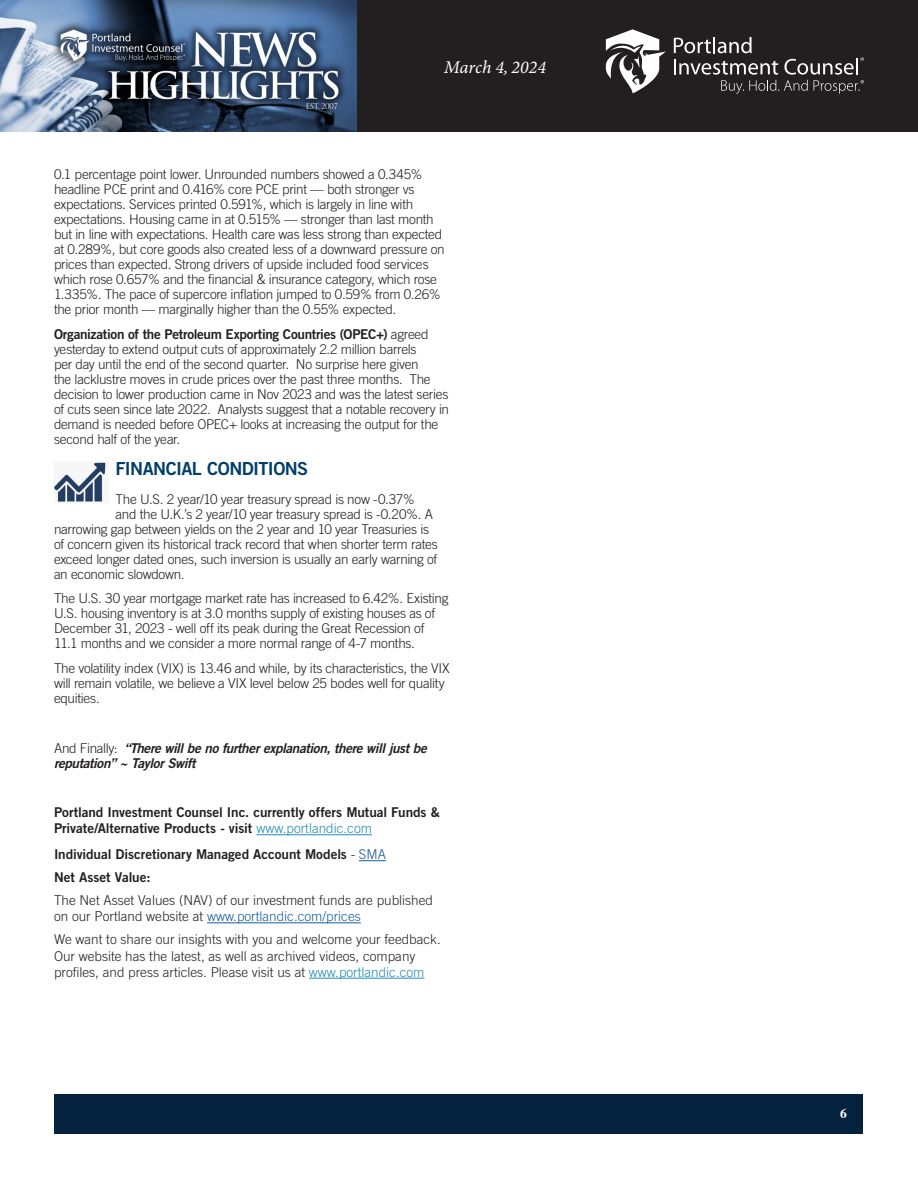
<style>
.page{position:relative;width:918px;height:1188px;background:#fff}
.page>*{position:absolute;margin:0;border:0;box-sizing:border-box;transform-origin:0 0}
.Article_-_Body{font:18px "Trade Gothic Bold Two";letter-spacing:-.03em;color:#003e69}
.t1{font:italic 18px "Minion Variable Concept";color:#fff}
.Article_-_Body-2{font:300 13.5px/15px "Trade Gothic";letter-spacing:-.02em;color:#231f20}
.Article_-_Body-3{font:300 13.5px/16.2px "Trade Gothic";color:#231f20}
.Article_-_Body-4{font:13.5px/16.2px "Trade Gothic Bold Two";letter-spacing:-.005em;color:#231f20}
.Article_-_Body-5{font:italic 13.5px/15px "Trade Gothic Bold Two";letter-spacing:-.03em;color:#231f20}
.t2{font:700 13.5px "Times";color:#fff}
.s1{font-family:"Trade Gothic Bold Two";font-weight:400}
.s2{font-family:"Trade Gothic";font-weight:300;font-style:normal}
.s3{font-family:"Trade Gothic";font-weight:300;color:#218cb6}
.s4{font-family:"Trade Gothic";font-weight:300}
.s5{font-family:"Trade Gothic";font-weight:300;color:#175d9e}
.s6{color:#175d9e}
.s7{color:#218cb6}
</style>
<div class="page">
<div style="left:356px;top:0;width:562px;height:132px;background:#231f20"></div>
<img style="left:0;top:0;width:356px;height:132px">
<svg style="left:674px;top:37px;width:190px;height:57px"></svg>
<svg style="left:606px;top:29px;width:60px;height:64px"></svg>
<div style="left:55px;top:1094px;width:808px;height:39px;background:#04213e"></div>
<hr style="left:257px;top:834px;width:115px;height:1px;background:#218cb6">
<svg style="left:359px;top:860px;width:27px;height:1px"></svg>
<hr style="left:207px;top:922px;width:154px;height:1px;background:#175d9e">
<hr style="left:309px;top:978px;width:116px;height:1px;background:#218cb6">
<img style="left:54px;top:462px;width:52px;height:40px">
<h1 class="t1" style="left:444px;top:55px;width:103px">March 4, 2024</h1>
<p class="Article_-_Body-2" style="left:54px;top:167px;width:392px">0.1 percentage point lower. Unrounded numbers showed a 0.345% headline PCE print and 0.416% core PCE print — both stronger vs expectations. Services printed 0.591%, which is largely in line with expectations. Housing came in at 0.515% — stronger than last month but in line with expectations. Health care was less strong than expected at 0.289%, but core goods also created less of a downward pressure on prices than expected. Strong drivers of upside included food services which rose 0.657% and the financial &amp; insurance category, which rose 1.335%. The pace of supercore inflation jumped to 0.59% from 0.26% the prior month — marginally higher than the 0.55% expected.</p>
<p class="Article_-_Body-2" style="left:54px;top:326px;width:397px"><span class="s1">Organization of the Petroleum Exporting Countries (OPEC+)</span> agreed yesterday to extend output cuts of approximately 2.2 million barrels<br>per day until the end of the second quarter. No surprise here given<br>the lacklustre moves in crude prices over the past three months. The decision to lower production came in Nov 2023 and was the latest series of cuts seen since late 2022. Analysts suggest that a notable recovery in demand is needed before OPEC+ looks at increasing the output for the second half of the year.</p>
<p class="Article_-_Body" style="left:116px;top:458px;width:194px">FINANCIAL CONDITIONS</p>
<p class="Article_-_Body-2" style="left:116px;top:491px;width:301px">The U.S. 2 year/10 year treasury spread is now -0.37%</p>
<p class="Article_-_Body-2" style="left:116px;top:506px;width:319px">and the U.K.’s 2 year/10 year treasury spread is -0.20%. A</p>
<p class="Article_-_Body-2" style="left:54px;top:521px;width:377px">narrowing gap between yields on the 2 year and 10 year Treasuries is</p>
<p class="Article_-_Body-2" style="left:54px;top:536px;width:385px">of concern given its historical track record that when shorter term rates</p>
<p class="Article_-_Body-2" style="left:54px;top:551px;width:385px">exceed longer dated ones, such inversion is usually an early warning of</p>
<p class="Article_-_Body-2" style="left:54px;top:566px;width:132px">an economic slowdown.</p>
<p class="Article_-_Body-2" style="left:54px;top:591px;width:396px">The U.S. 30 year mortgage market rate has increased to 6.42%. Existing U.S. housing inventory is at 3.0 months supply of existing houses as of December 31, 2023 - well off its peak during the Great Recession of 11.1 months and we consider a more normal range of 4-7 months.</p>
<p class="Article_-_Body-2" style="left:54px;top:661px;width:397px">The volatility index (VIX) is 13.46 and while, by its characteristics, the VIX will remain volatile, we believe a VIX level below 25 bodes well for quality equities.</p>
<p class="Article_-_Body-5" style="left:54px;top:740px;width:374px"><span class="s2">And Finally:</span> “There will be no further explanation, there will just be reputation” ~ Taylor Swift</p>
<p class="Article_-_Body-4" style="left:54px;top:804px;width:387px">Portland Investment Counsel Inc. currently offers Mutual Funds &amp;<br>Private/Alternative Products - visit <span class="s3">www.portlandic.com</span></p>
<p class="Article_-_Body-4" style="left:54px;top:846px;width:333px">Individual Discretionary Managed Account Models <span class="s4">-</span> <span class="s5">SMA</span></p>
<p class="Article_-_Body-4" style="left:54px;top:869px;width:98px">Net Asset Value:</p>
<p class="Article_-_Body-3" style="left:54px;top:892px;width:381px">The Net Asset Values (NAV) of our investment funds are published on our Portland website at <span class="s6">www.portlandic.com/prices</span></p>
<p class="Article_-_Body-3" style="left:54px;top:931px;width:388px">We want to share our insights with you and welcome your feedback.<br>Our website has the latest, as well as archived videos, company profiles, and press articles. Please visit us at <span class="s7">www.portlandic.com</span></p>
<p class="t2" style="left:840px;top:1100px;width:8px">6</p>
</div>
